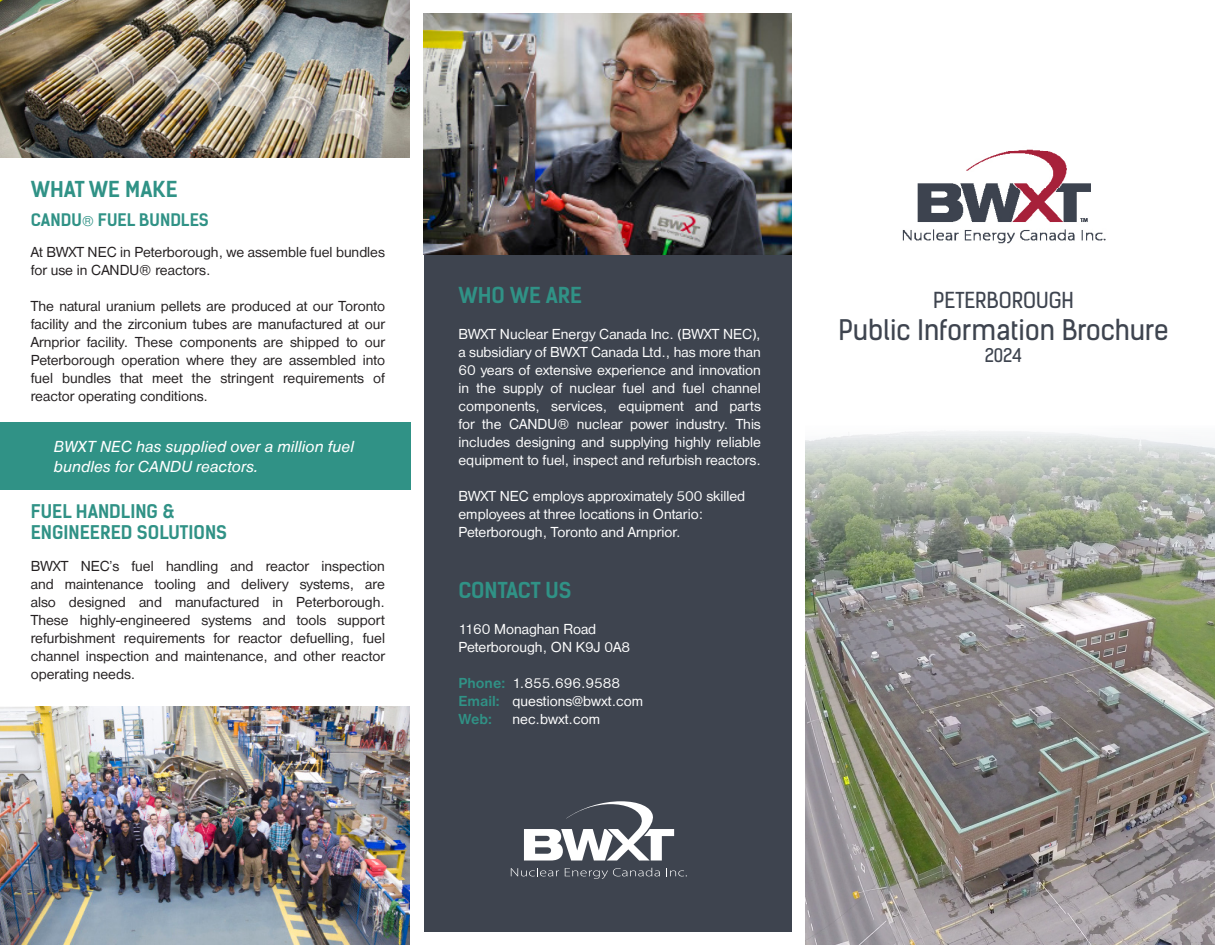
<style>
.page{position:relative;width:1215px;height:945px;background:#fff}
.page>*{position:absolute;margin:0;border:0;box-sizing:border-box;transform-origin:0 0}
.t1{font:27px "Kelson Sans";color:#3e444f}
.t2{font:700 21px "Kelson Sans";color:#309286}
.t3{font:21px "Kelson Sans";color:#3e444f}
.t4{font:700 18px "Kelson Sans";color:#309286}
.t5{font:18px "Kelson Sans";color:#3e444f}
.t6{font:italic 16.5px/19.8px "Nimbus San D";color:#fff}
.t7{font:700 16.5px "Kelson Sans";color:#309286}
.t8{font:15px/18px "Nimbus San D";color:#231f20;text-align:justify}
.t9{font:15px/18px "Nimbus San D";color:#fff;text-align:justify}
.t10{font:700 15px "Nimbus San D";color:#309286}
.s1{font-family:"Nimbus San D";font-weight:400;font-size:15px}
.s2{font-weight:700;color:#309286}
</style>
<div class="page">
<div style="left:424px;top:254px;width:367px;height:678px;background:#3e444f"></div>
<img style="left:0;top:0;width:409px;height:157px">
<div style="left:0;top:422px;width:410px;height:68px;background:#309286"></div>
<svg style="left:524px;top:801px;width:150px;height:60px"></svg>
<svg style="left:511px;top:868px;width:48px;height:8px"></svg>
<svg style="left:565px;top:868px;width:95px;height:11px"></svg>
<svg style="left:666px;top:868px;width:21px;height:8px"></svg>
<img style="left:424px;top:14px;width:367px;height:241px">
<img style="left:0;top:707px;width:409px;height:238px">
<img style="left:902px;top:149px;width:204px;height:95px">
<img style="left:806px;top:430px;width:409px;height:515px">
<p class="t2" style="left:31px;top:177px;width:148px">WHAT WE MAKE</p>
<p class="t7" style="left:31px;top:210px;width:180px">CANDU<span class="s1">®</span> FUEL BUNDLES</p>
<p class="t8" style="left:31px;top:243px;width:356px">At BWXT NEC in Peterborough, we assemble fuel bundles for use in CANDU® reactors.</p>
<p class="t8" style="left:31px;top:297px;width:356px">The natural uranium pellets are produced at our Toronto facility and the zirconium tubes are manufactured at our Arnprior facility. These components are shipped to our Peterborough operation where they are assembled into fuel bundles that meet the stringent requirements of reactor operating conditions.</p>
<p class="t6" style="left:54px;top:437px;width:302px">BWXT NEC has supplied over a million fuel bundles for CANDU reactors.</p>
<p class="t4" style="left:31px;top:500px;width:145px">FUEL HANDLING &amp;</p>
<p class="t4" style="left:31px;top:521px;width:198px">ENGINEERED SOLUTIONS</p>
<p class="t8" style="left:31px;top:558px;width:356px">BWXT NEC’s fuel handling and reactor inspection and maintenance tooling and delivery systems, are also designed and manufactured in Peterborough.<br>These highly-engineered systems and tools support refurbishment requirements for reactor defuelling, fuel channel inspection and maintenance, and other reactor operating needs.</p>
<p class="t2" style="left:458px;top:283px;width:125px">WHO WE ARE</p>
<p class="t9" style="left:458px;top:325px;width:304px">BWXT Nuclear Energy Canada Inc. (BWXT NEC), a subsidiary of BWXT Canada Ltd., has more than 60 years of extensive experience and innovation in the supply of nuclear fuel and fuel channel components, services, equipment and parts for the CANDU® nuclear power industry. This includes designing and supplying highly reliable equipment to fuel, inspect and refurbish reactors.</p>
<p class="t9" style="left:458px;top:487px;width:288px;text-align:left">BWXT NEC employs approximately 500 skilled employees at three locations in Ontario:<br>Peterborough, Toronto and Arnprior.</p>
<p class="t2" style="left:458px;top:578px;width:115px">CONTACT US</p>
<p class="t9" style="left:458px;top:621px;width:139px">1160 Monaghan Road</p>
<p class="t9" style="left:458px;top:639px;width:173px">Peterborough, ON K9J 0A8</p>
<p class="t9" style="left:458px;top:675px;width:163px"><span class="s2">Phone:</span> 1.855.696.9588</p>
<p class="t9" style="left:458px;top:693px;width:186px"><span class="s2">Email:</span> questions@bwxt.com</p>
<p class="t10" style="left:458px;top:711px;width:35px">Web:</p>
<p class="t9" style="left:512px;top:711px;width:89px">nec.bwxt.com</p>
<p class="t3" style="left:933px;top:287px;width:142px">PETERBOROUGH</p>
<p class="t1" style="left:838px;top:313px;width:332px">Public Information Brochure</p>
<p class="t5" style="left:985px;top:344px;width:39px">2024</p>
</div>
